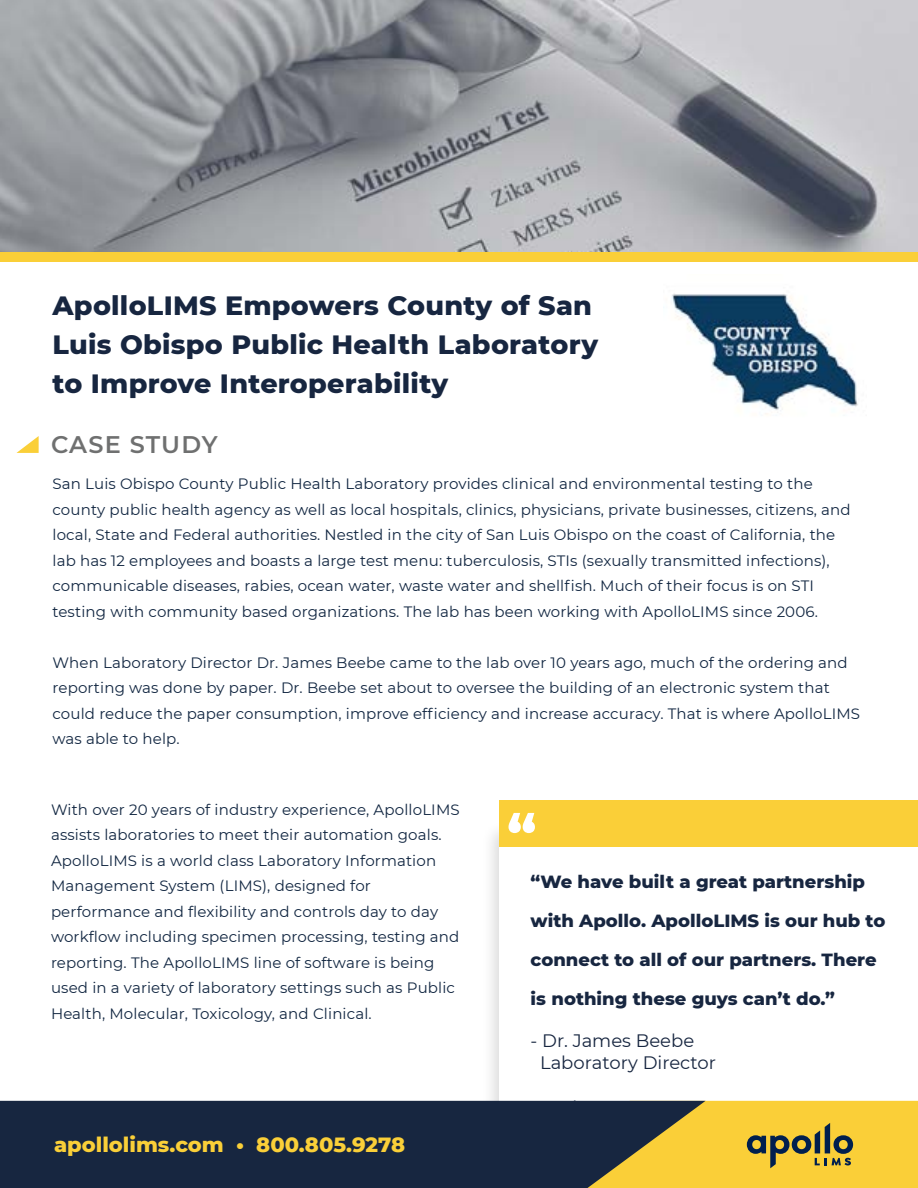
<style>
.page{position:relative;width:918px;height:1188px;background:#fff}
.page>*{position:absolute;margin:0;border:0;box-sizing:border-box;transform-origin:0 0}
.t1{font:800 54px "Montserrat";color:#fff}
.t2{font:800 27px/39px "Montserrat";letter-spacing:.01em;color:#172640}
.t3{font:600 24px "Montserrat";letter-spacing:.04em;color:#6f7070}
.t4{font:800 21px "Montserrat";color:#facf38}
.t5{font:800 18px/39px "Montserrat";color:#172640}
.t6{font:18px/21.6px "Montserrat";color:#172640}
.t7{font:15px/25.5px "Montserrat";letter-spacing:.01em;color:#112641}
</style>
<div class="page">
<div style="left:481px;top:820px;width:437px;height:368px;background:#000;opacity:.15"></div>
<div style="left:499px;top:829px;width:419px;height:359px;background:#fff"></div>
<div style="left:499px;top:800px;width:419px;height:47px;background:#facf38"></div>
<img style="left:0;top:0;width:918px;height:252px">
<div style="left:0;top:252px;width:918px;height:10px;background:#facf38"></div>
<svg style="left:16px;top:436px;width:23px;height:17px"></svg>
<div style="left:0;top:1101px;width:575px;height:87px;background:#172640"></div>
<svg style="left:575px;top:1101px;width:343px;height:87px;background:#bca13a"></svg>
<img style="left:671px;top:293px;width:187px;height:122px">
<h2 class="t2" style="left:52px;top:285px;width:547px">ApolloLIMS Empowers County of San<br>Luis Obispo Public Health Laboratory to Improve Interoperability</h2>
<h3 class="t3" style="left:51px;top:427px;width:168px">CASE STUDY</h3>
<p class="t7" style="left:52px;top:470px;width:800px">San Luis Obispo County Public Health Laboratory provides clinical and environmental testing to the county public health agency as well as local hospitals, clinics, physicians, private businesses, citizens, and local, State and Federal authorities. Nestled in the city of San Luis Obispo on the coast of California, the lab has 12 employees and boasts a large test menu: tuberculosis, STIs (sexually transmitted infections), communicable diseases, rabies, ocean water, waste water and shellfish. Much of their focus is on STI testing with community based organizations. The lab has been working with ApolloLIMS since 2006.</p>
<p class="t7" style="left:52px;top:649px;width:809px">When Laboratory Director Dr. James Beebe came to the lab over 10 years ago, much of the ordering and reporting was done by paper. Dr. Beebe set about to oversee the building of an electronic system that could reduce the paper consumption, improve efficiency and increase accuracy. That is where ApolloLIMS was able to help.</p>
<p class="t7" style="left:51px;top:796px;width:410px">With over 20 years of industry experience, ApolloLIMS assists laboratories to meet their automation goals.<br>ApolloLIMS is a world class Laboratory Information Management System (LIMS), designed for performance and flexibility and controls day to day workflow including specimen processing, testing and reporting. The ApolloLIMS line of software is being used in a variety of laboratory settings such as Public Health, Molecular, Toxicology, and Clinical.</p>
<h3 class="t4" style="left:54px;top:1129px;width:353px">apollolims.com • 800.805.9278</h3>
<h1 class="t1" style="left:507px;top:794px;width:31px">“</h1>
<p class="t5" style="left:531px;top:862px;width:356px">“We have built a great partnership with Apollo. ApolloLIMS is our hub to connect to all of our partners. There is nothing these guys can’t do.”</p>
<p class="t6" style="left:540px;top:1029px;width:177px;text-indent:-9px">- Dr. James Beebe<br>Laboratory Director</p>
</div>
